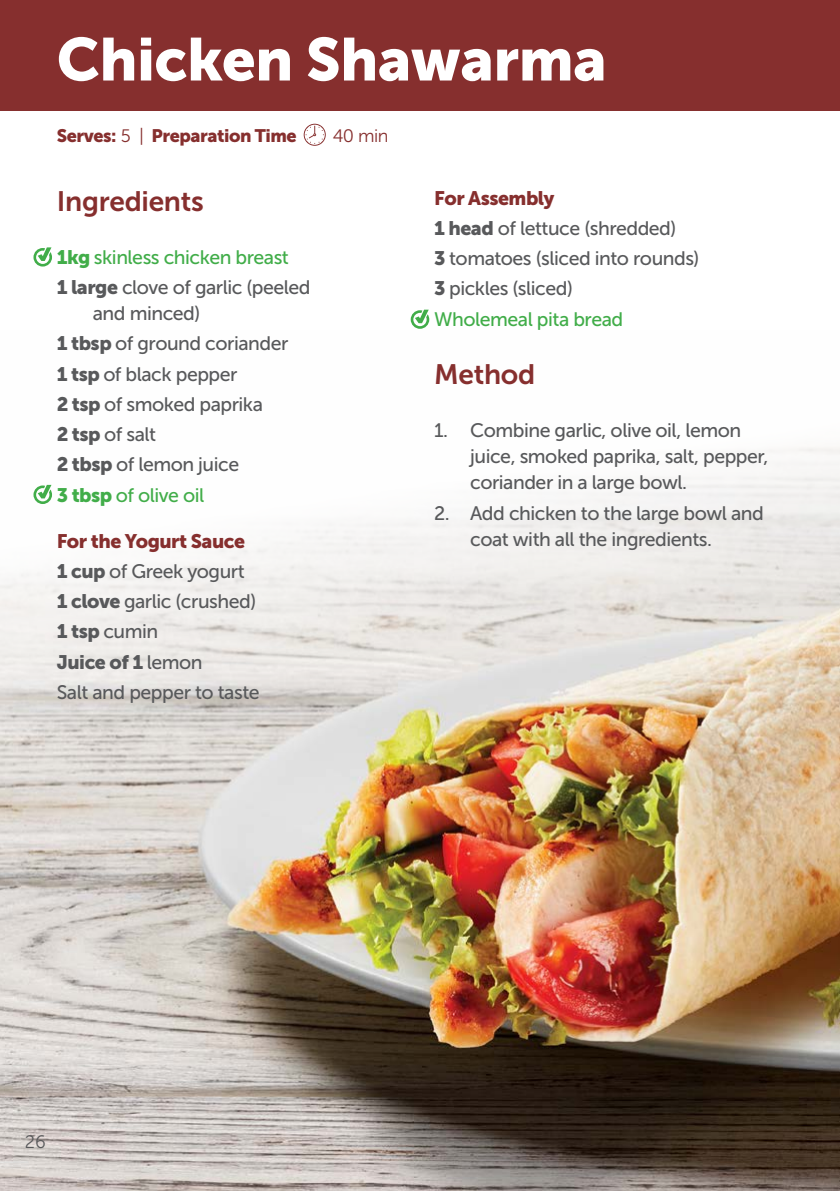
<style>
.page{position:relative;width:840px;height:1191px;background:#fff}
.page>*{position:absolute;margin:0;border:0;box-sizing:border-box;transform-origin:0 0}
.t1{font:60px "Museo Sans 900";letter-spacing:-.01em;color:#fff}
.t2{font:28px "Museo Sans 700";letter-spacing:-.01em;color:#862f2e}
.t3{font:19.6px/30.2px "Museo Sans 500";letter-spacing:-.025em;color:#58595b}
.t4{font:19.6px/30.2px "Museo Sans 500";letter-spacing:-.025em;color:#41ad49}
.t5{font:19.6px "Museo Sans 900";letter-spacing:-.025em;color:#862f2e}
.t6{font:19.6px "Museo Sans 900";letter-spacing:-.025em;color:#58595b}
.t7{font:18px "Museo Sans 900";letter-spacing:-.025em;color:#862f2e}
.t8{font:18px "Museo Sans 300";color:#862f2e}
.t9{font:18px "Museo Sans 300";color:#58595b}
.s1{font-family:"Museo Sans 300"}
.s2{font-family:"Museo Sans 900"}
.s3{font-family:"Museo Sans 900";color:#58595b}
.s4{color:#58595b}
.s5{font-family:"Museo Sans 900";color:#41ad49}
.s6{color:#41ad49}
.s7{font-family:"Museo Sans 500"}
</style>
<div class="page">
<img style="left:0;top:447px;width:839px;height:744px">
<div style="left:0;top:0;width:839px;height:111px;background:#862f2e"></div>
<svg style="left:303px;top:124px;width:22px;height:22px"></svg>
<svg style="left:33px;top:247px;width:19px;height:19px"></svg>
<svg style="left:410px;top:310px;width:19px;height:19px"></svg>
<svg style="left:33px;top:485px;width:19px;height:19px"></svg>
<h1 class="t1" style="left:57px;top:25px;width:551px">Chicken Shawarma</h1>
<p class="t7" style="left:57px;top:125px;width:241px">Serves: <span class="s1">5 |</span> Preparation Time</p>
<p class="t8" style="left:332px;top:126px;width:57px">40 min</p>
<h2 class="t2" style="left:57px;top:186px;width:148px">Ingredients</h2>
<p class="t4" style="left:57px;top:242px;width:255px"><span class="s2">1kg</span> skinless chicken breast<br><span class="s3">1 large</span> <span class="s4">clove of garlic (peeled</span></p>
<p class="t3" style="left:57px;top:298px;width:233px;text-indent:36px">and minced)<br><span class="s2">1 tbsp</span> of ground coriander<br><span class="s2">1 tsp</span> of black pepper<br><span class="s2">2 tsp</span> of smoked paprika<br><span class="s2">2 tsp</span> of salt<br><span class="s2">2 tbsp</span> of lemon juice<br><span class="s5">3 tbsp</span> <span class="s6">of olive oil</span></p>
<p class="t5" style="left:57px;top:529px;width:190px">For the Yogurt Sauce</p>
<p class="t3" style="left:57px;top:556px;width:201px"><span class="s2">1 cup</span> of Greek yogurt<br><span class="s2">1 clove</span> garlic (crushed)<br><span class="s2">1 tsp</span> cumin</p>
<p class="t6" style="left:57px;top:650px;width:147px">Juice of 1 <span class="s7">lemon</span></p>
<p class="t3" style="left:57px;top:677px;width:204px">Salt and pepper to taste</p>
<p class="t5" style="left:434px;top:186px;width:122px">For Assembly</p>
<p class="t3" style="left:434px;top:213px;width:267px"><span class="s2">1 head</span> of lettuce (shredded)<br><span class="s2">3</span> tomatoes (sliced into rounds)<br><span class="s2">3</span> pickles (sliced)<br><span class="s6">Wholemeal pita bread</span></p>
<h2 class="t2" style="left:434px;top:359px;width:103px">Method</h2>
<p class="t3" style="left:470px;top:417px;width:300px;line-height:26px;text-indent:-36px">1. Combine garlic, olive oil, lemon juice, smoked paprika, salt, pepper, coriander in a large bowl.</p>
<p class="t3" style="left:470px;top:500px;width:295px;line-height:26px;text-indent:-36px">2. Add chicken to the large bowl and coat with all the ingredients.</p>
<p class="t9" style="left:25px;top:1132px;width:22px">26</p>
</div>
